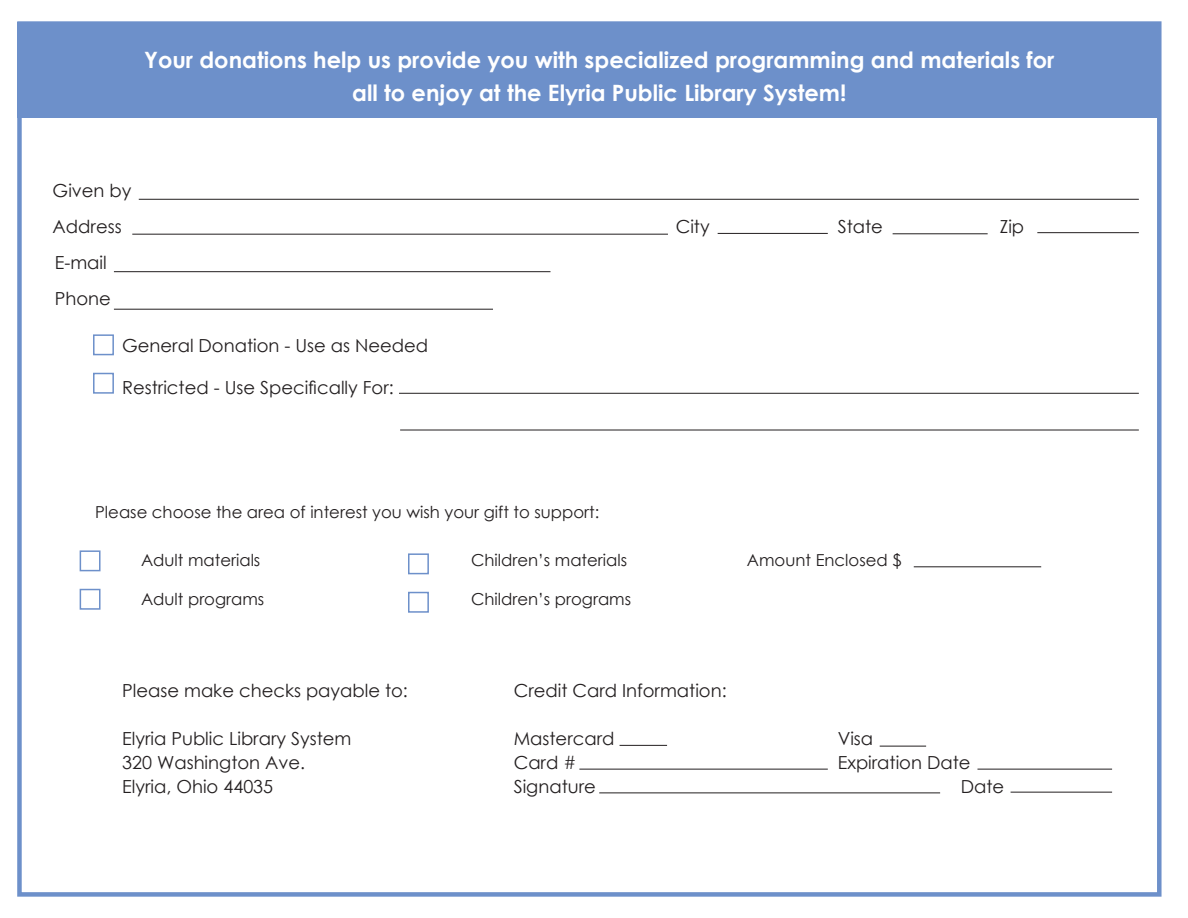
<style>
.page{position:relative;width:1188px;height:918px;background:#fff}
.page>*{position:absolute;margin:0;border:0;box-sizing:border-box;transform-origin:0 0}
.t1{font:700 22.5px "Century Gothic";color:#fff}
.t2{font:18px "Century Gothic";color:#231f20}
.t3{font:16.5px "Century Gothic";color:#231f20}
</style>
<div class="page">
<div style="left:17px;top:23px;width:1143px;height:95px;background:#6d90ca"></div>
<div style="left:17px;top:21px;width:1145px;height:876px;border:4px solid #6d90ca"></div>
<hr style="left:139px;top:199px;width:1000px;height:1px;background:#231f20">
<hr style="left:132px;top:234px;width:536px;height:1px;background:#231f20">
<hr style="left:114px;top:271px;width:436px;height:1px;background:#231f20">
<hr style="left:114px;top:309px;width:379px;height:1px;background:#231f20">
<hr style="left:718px;top:233px;width:110px;height:1px;background:#231f20">
<hr style="left:893px;top:233px;width:95px;height:1px;background:#231f20">
<hr style="left:1037px;top:232px;width:102px;height:1px;background:#231f20">
<hr style="left:399px;top:393px;width:740px;height:1px;background:#231f20">
<hr style="left:400px;top:430px;width:739px;height:1px;background:#231f20">
<hr style="left:620px;top:745px;width:47px;height:1px;background:#231f20">
<hr style="left:880px;top:746px;width:46px;height:1px;background:#231f20">
<hr style="left:579px;top:769px;width:249px;height:1px;background:#231f20">
<hr style="left:977px;top:769px;width:135px;height:1px;background:#231f20">
<hr style="left:599px;top:793px;width:341px;height:1px;background:#231f20">
<hr style="left:1011px;top:792px;width:101px;height:1px;background:#231f20">
<hr style="left:914px;top:566px;width:127px;height:1px;background:#231f20">
<div style="left:80px;top:550px;width:21px;height:21px;background:#fff;border:2px solid #6d90ca"></div>
<div style="left:80px;top:589px;width:21px;height:21px;background:#fff;border:2px solid #6d90ca"></div>
<div style="left:408px;top:553px;width:21px;height:21px;background:#fff;border:2px solid #6d90ca"></div>
<div style="left:408px;top:592px;width:21px;height:21px;background:#fff;border:2px solid #6d90ca"></div>
<div style="left:93px;top:334px;width:21px;height:21px;background:#fff;border:2px solid #6d90ca"></div>
<div style="left:93px;top:373px;width:21px;height:21px;background:#fff;border:2px solid #6d90ca"></div>
<p class="t1" style="left:144px;top:43px;width:912px">Your donations help us provide you with specialized programming and materials for</p>
<p class="t1" style="left:352px;top:76px;width:496px">all to enjoy at the Elyria Public Library System!</p>
<p class="t2" style="left:53px;top:178px;width:80px">Given by</p>
<p class="t2" style="left:53px;top:214px;width:71px">Address</p>
<p class="t2" style="left:676px;top:214px;width:35px">City</p>
<p class="t2" style="left:838px;top:214px;width:47px">State</p>
<p class="t2" style="left:1000px;top:214px;width:26px">Zip</p>
<p class="t2" style="left:55px;top:250px;width:54px">E-mail</p>
<p class="t2" style="left:55px;top:286px;width:58px">Phone</p>
<p class="t2" style="left:122px;top:332px;width:308px">General Donation - Use as Needed</p>
<p class="t2" style="left:122px;top:374px;width:273px">Restricted - Use Specifically For:</p>
<p class="t3" style="left:95px;top:501px;width:506px">Please choose the area of interest you wish your gift to support:</p>
<p class="t3" style="left:141px;top:548px;width:121px">Adult materials</p>
<p class="t3" style="left:141px;top:587px;width:125px">Adult programs</p>
<p class="t3" style="left:471px;top:548px;width:158px">Children’s materials</p>
<p class="t3" style="left:471px;top:587px;width:162px">Children’s programs</p>
<p class="t3" style="left:747px;top:548px;width:156px">Amount Enclosed $</p>
<p class="t2" style="left:122px;top:678px;width:287px">Please make checks payable to:</p>
<p class="t2" style="left:514px;top:678px;width:214px">Credit Card Information:</p>
<p class="t2" style="left:122px;top:726px;width:231px">Elyria Public Library System</p>
<p class="t2" style="left:514px;top:726px;width:102px">Mastercard</p>
<p class="t2" style="left:838px;top:726px;width:37px">Visa</p>
<p class="t2" style="left:122px;top:750px;width:184px">320 Washington Ave.</p>
<p class="t2" style="left:514px;top:750px;width:64px">Card #</p>
<p class="t2" style="left:838px;top:750px;width:134px">Expiration Date</p>
<p class="t2" style="left:122px;top:774px;width:153px">Elyria, Ohio 44035</p>
<p class="t2" style="left:514px;top:774px;width:84px">Signature</p>
<p class="t2" style="left:961px;top:774px;width:45px">Date</p>
</div>
